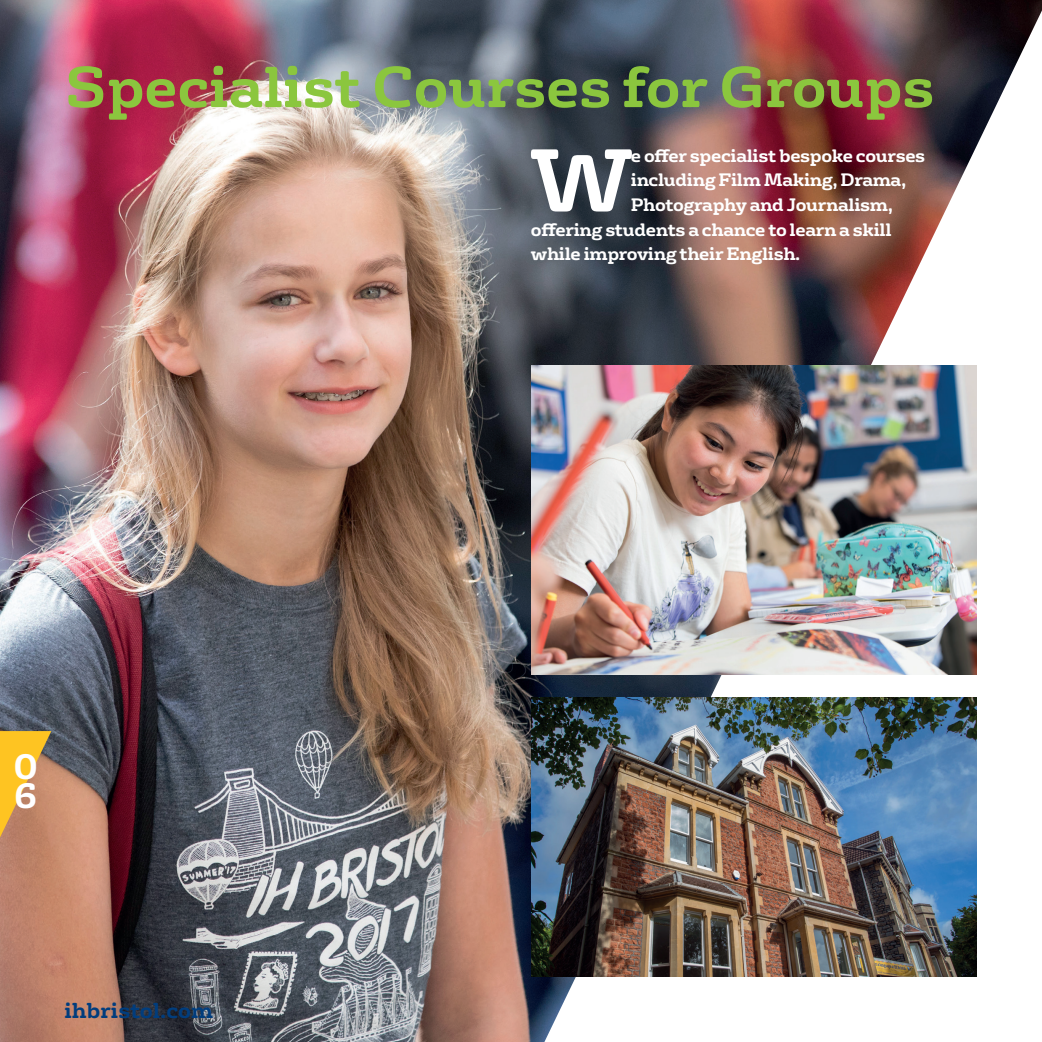
<style>
.page{position:relative;width:1042px;height:1042px;background:#fff}
.page>*{position:absolute;margin:0;border:0;box-sizing:border-box;transform-origin:0 0}
.t1{font:700 85.58px "FS Rufus";color:#fff}
.t2{font:700 56px "FS Rufus";color:#8bc63e}
.t3{font:700 34.3px/29.4px "FS Rufus";color:#fff}
.t4{font:700 21px "FS Rufus";color:#013d7d}
.t5{font:700 17.5px "FS Rufus";letter-spacing:-.02em;color:#fff}
</style>
<div class="page">
<img style="left:0;top:0;width:1042px;height:1042px">
<svg style="left:0;top:731px;width:51px;height:106px;background:#dca345"></svg>
<img style="left:532px;top:365px;width:445px;height:310px">
<img style="left:532px;top:697px;width:445px;height:280px">
<p class="t2" style="left:65px;top:38px;width:871px">Specialist Courses for Groups</p>
<p class="t1" style="left:530px;top:106px;width:104px">W</p>
<p class="t5" style="left:631px;top:140px;width:296px">e offer specialist bespoke courses</p>
<p class="t5" style="left:631px;top:165px;width:277px">including Film Making, Drama,</p>
<p class="t5" style="left:631px;top:189px;width:263px">Photography and Journalism,</p>
<p class="t5" style="left:531px;top:214px;width:362px">offering students a chance to learn a skill</p>
<p class="t5" style="left:531px;top:238px;width:271px">while improving their English.</p>
<p class="t3" style="left:13px;top:749px;width:26px">0<br>6</p>
<p class="t4" style="left:64px;top:992px;width:150px">ihbristol.com</p>
</div>
